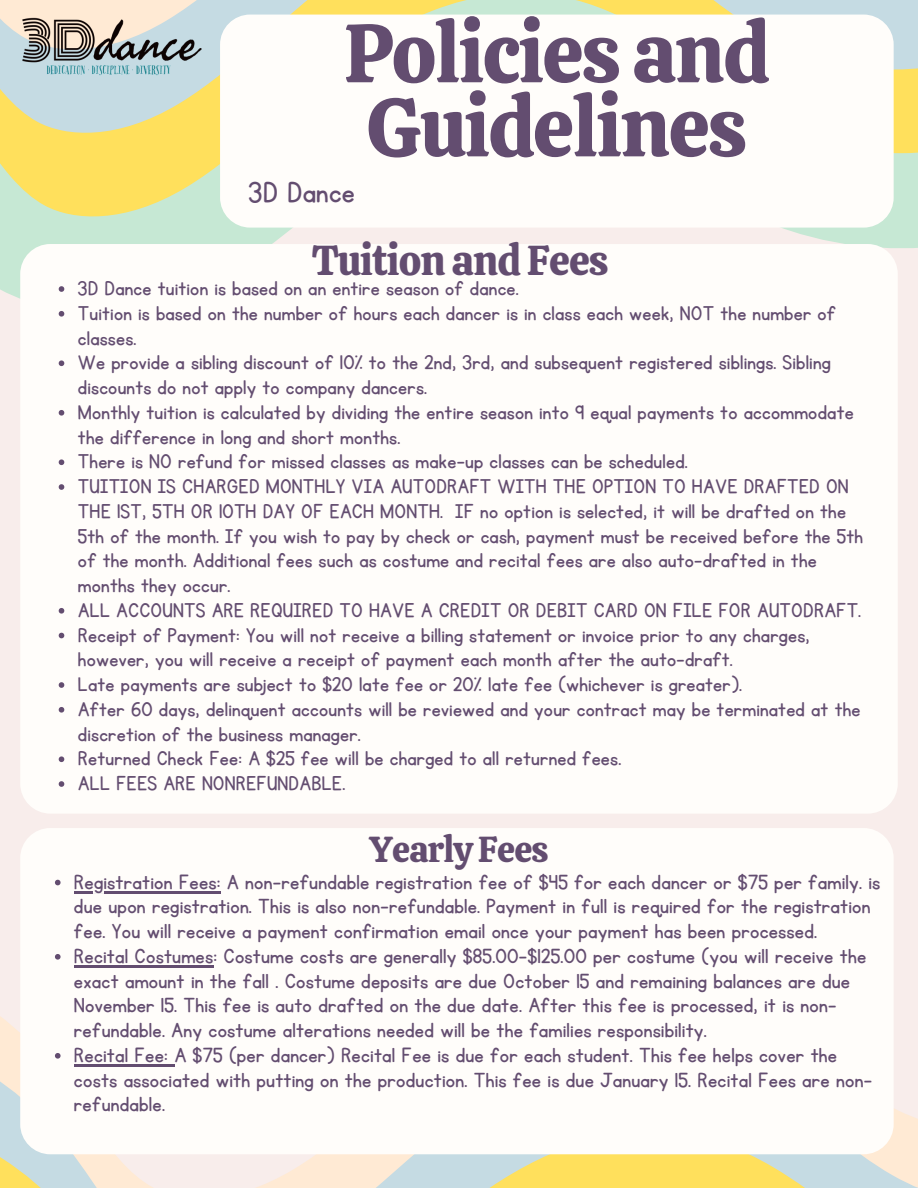
<style>
.page{position:relative;width:918px;height:1188px;background:#f8edeb}
.page>*{position:absolute;margin:0;border:0;box-sizing:border-box;transform-origin:0 0}
.t1{font:82.5px/74.1px "Calistoga";letter-spacing:-.025em;color:#634d70}
.t2{font:41.55px "Calistoga";letter-spacing:-.025em;color:#634d70}
.t3{font:36px "Calistoga";letter-spacing:-.025em;color:#634d70}
.t4{font:33.6px "KG Primary Penmanship";letter-spacing:.01em;color:#634d70}
.t5{font:23.7px/24.8px "KG Primary Penmanship";letter-spacing:.01em;color:#634d70}
.t6{font:23.25px/24.8px "KG Primary Penmanship";letter-spacing:.01em;color:#634d70}
</style>
<div class="page">
<svg style="left:0;top:0;width:918px;height:299px;background:#e2e3b1"></svg>
<div style="left:220px;top:15px;width:674px;height:213px;background:#fffdfa;border-radius:30px"></div>
<div style="left:20px;top:244px;width:878px;height:570px;background:#fffdfa;border-radius:30px"></div>
<svg style="left:0;top:1024px;width:20px;height:84px;background:#f1e6d7"></svg>
<svg style="left:0;top:1108px;width:918px;height:80px"></svg>
<img style="left:16px;top:15px;width:191px;height:67px">
<svg style="left:59px;top:286px;width:5px;height:6px"></svg>
<svg style="left:59px;top:311px;width:5px;height:6px"></svg>
<svg style="left:59px;top:360px;width:5px;height:6px"></svg>
<svg style="left:59px;top:410px;width:5px;height:6px"></svg>
<svg style="left:59px;top:459px;width:5px;height:6px"></svg>
<svg style="left:59px;top:484px;width:5px;height:6px"></svg>
<svg style="left:59px;top:608px;width:5px;height:6px"></svg>
<svg style="left:59px;top:633px;width:5px;height:5px"></svg>
<svg style="left:59px;top:682px;width:5px;height:6px"></svg>
<svg style="left:59px;top:707px;width:5px;height:6px"></svg>
<svg style="left:59px;top:756px;width:5px;height:6px"></svg>
<svg style="left:59px;top:781px;width:5px;height:6px"></svg>
<div style="left:20px;top:828px;width:874px;height:326px;background:#fffdfa;border-radius:30px"></div>
<svg style="left:55px;top:880px;width:6px;height:5px"></svg>
<hr style="left:74px;top:891px;width:147px;height:2px;background:#634d70">
<svg style="left:55px;top:954px;width:6px;height:6px"></svg>
<hr style="left:74px;top:965px;width:139px;height:2px;background:#634d70">
<svg style="left:55px;top:1053px;width:6px;height:6px"></svg>
<hr style="left:74px;top:1064px;width:100px;height:2px;background:#634d70">
<p class="t1" style="left:344px;top:16px;width:427px">Policies and<br>Guidelines</p>
<p class="t4" style="left:249px;top:176px;width:108px">3D Dance</p>
<p class="t2" style="left:312px;top:233px;width:298px">Tuition and Fees</p>
<p class="t6" style="left:78px;top:277px;width:442px">3D Dance tuition is based on an entire season of dance.</p>
<p class="t6" style="left:78px;top:302px;width:760px">Tuition is based on the number of hours each dancer is in class each week, NOT the number of classes.</p>
<p class="t6" style="left:78px;top:351px;width:754px">We provide a sibling discount of 10% to the 2nd, 3rd, and subsequent registered siblings. Sibling discounts do not apply to company dancers.</p>
<p class="t6" style="left:78px;top:401px;width:777px">Monthly tuition is calculated by dividing the entire season into 9 equal payments to accommodate the difference in long and short months.</p>
<p class="t6" style="left:78px;top:450px;width:611px">There is NO refund for missed classes as make-up classes can be scheduled.</p>
<p class="t6" style="left:78px;top:475px;width:787px">TUITION IS CHARGED MONTHLY VIA AUTODRAFT WITH THE OPTION TO HAVE DRAFTED ON THE 1ST, 5TH OR 10TH DAY OF EACH MONTH. IF no option is selected, it will be drafted on the 5th of the month. If you wish to pay by check or cash, payment must be received before the 5th of the month. Additional fees such as costume and recital fees are also auto-drafted in the months they occur.</p>
<p class="t6" style="left:78px;top:599px;width:785px">ALL ACCOUNTS ARE REQUIRED TO HAVE A CREDIT OR DEBIT CARD ON FILE FOR AUTODRAFT.</p>
<p class="t6" style="left:78px;top:623px;width:733px">Receipt of Payment: You will not receive a billing statement or invoice prior to any charges, however, you will receive a receipt of payment each month after the auto-draft.</p>
<p class="t6" style="left:78px;top:673px;width:666px">Late payments are subject to $20 late fee or 20% late fee (whichever is greater).</p>
<p class="t6" style="left:78px;top:698px;width:784px">After 60 days, delinquent accounts will be reviewed and your contract may be terminated at the discretion of the business manager.</p>
<p class="t6" style="left:78px;top:747px;width:545px">Returned Check Fee: A $25 fee will be charged to all returned fees.</p>
<p class="t6" style="left:78px;top:772px;width:269px">ALL FEES ARE NONREFUNDABLE.</p>
<p class="t3" style="left:369px;top:826px;width:181px">Yearly Fees</p>
<p class="t5" style="left:74px;top:870px;width:808px">Registration Fees: A non-refundable registration fee of $45 for each dancer or $75 per family. is due upon registration. This is also non-refundable. Payment in full is required for the registration fee. You will receive a payment confirmation email once your payment has been processed.</p>
<p class="t5" style="left:74px;top:944px;width:794px">Recital Costumes: Costume costs are generally $85.00-$125.00 per costume (you will receive the exact amount in the fall . Costume deposits are due October 15 and remaining balances are due November 15. This fee is auto drafted on the due date. After this fee is processed, it is non&shy;refundable. Any costume alterations needed will be the families responsibility.</p>
<p class="t5" style="left:74px;top:1043px;width:800px">Recital Fee: A $75 (per dancer) Recital Fee is due for each student. This fee helps cover the costs associated with putting on the production. This fee is due January 15. Recital Fees are non&shy;refundable.</p>
</div>
